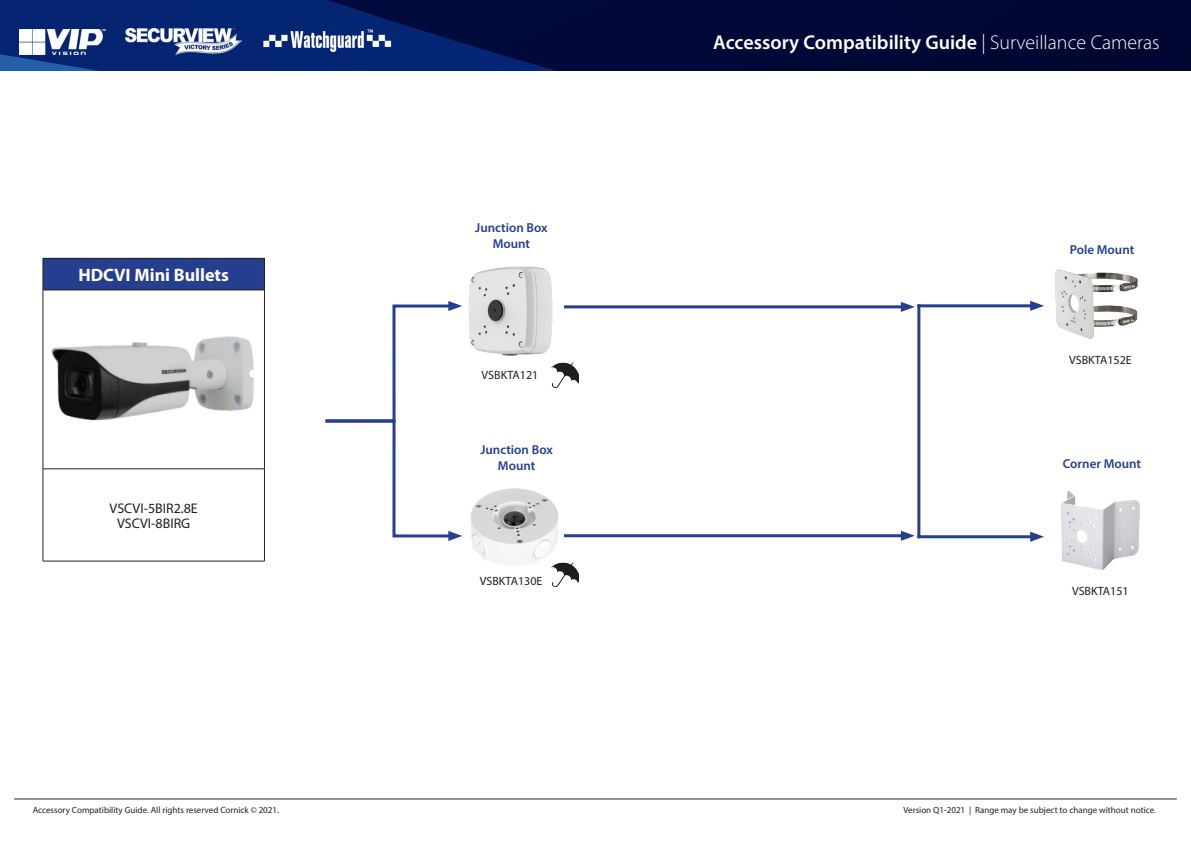
<style>
.page{position:relative;width:1191px;height:842px;background:#fff}
.page>*{position:absolute;margin:0;border:0;box-sizing:border-box;transform-origin:0 0}
.t1{font:600 20px "Myriad Pro";color:#fff}
.t2{font:700 18px "Myriad Pro";color:#fff}
.t3{font:14px/15.2px "Myriad Pro";color:#231f20;text-align:center}
.t4{font:600 13px/15.6px "Myriad Pro";color:#253f8e;text-align:center}
.t5{font:12px "Myriad Pro";color:#231f20}
.t6{font:9px "Myriad Pro";color:#231f20}
.s1{font-weight:300}
</style>
<div class="page">
<hr style="left:14px;top:799px;width:1162px;height:1px;background:#231f20">
<svg style="left:0;top:0;width:1191px;height:71px;background:#011149"></svg>
<img style="left:19px;top:29px;width:87px;height:25px">
<img style="left:126px;top:28px;width:116px;height:26px">
<img style="left:260px;top:28px;width:131px;height:26px">
<div style="left:43px;top:258px;width:221px;height:32px;background:#253f8e"></div>
<hr style="left:43px;top:258px;width:222px;height:1px;background:#231f20">
<hr style="left:43px;top:259px;width:1px;height:31px;background:#231f20">
<hr style="left:264px;top:259px;width:1px;height:31px;background:#231f20">
<hr style="left:43px;top:290px;width:222px;height:1px;background:#231f20">
<hr style="left:43px;top:290px;width:1px;height:179px;background:#231f20">
<hr style="left:264px;top:290px;width:1px;height:179px;background:#231f20">
<hr style="left:43px;top:469px;width:222px;height:1px;background:#231f20">
<hr style="left:43px;top:469px;width:1px;height:92px;background:#231f20">
<hr style="left:264px;top:469px;width:1px;height:92px;background:#231f20">
<hr style="left:43px;top:561px;width:222px;height:1px;background:#231f20">
<img style="left:51px;top:336px;width:203px;height:85px">
<img style="left:1061px;top:490px;width:79px;height:80px">
<img style="left:1054px;top:269px;width:84px;height:70px">
<img style="left:471px;top:488px;width:88px;height:77px">
<img style="left:551px;top:562px;width:27px;height:24px">
<img style="left:551px;top:363px;width:27px;height:24px">
<svg style="left:325px;top:301px;width:137px;height:240px"></svg>
<img style="left:468px;top:266px;width:85px;height:90px">
<hr style="left:917px;top:304px;width:3px;height:234px;background:#253f8e">
<hr style="left:917px;top:304px;width:118px;height:3px;background:#253f8e">
<svg style="left:1030px;top:301px;width:14px;height:10px"></svg>
<hr style="left:917px;top:535px;width:118px;height:3px;background:#253f8e">
<svg style="left:1030px;top:532px;width:14px;height:10px"></svg>
<hr style="left:564px;top:534px;width:342px;height:3px;background:#253f8e">
<svg style="left:901px;top:531px;width:13px;height:10px"></svg>
<hr style="left:564px;top:305px;width:342px;height:3px;background:#253f8e">
<svg style="left:901px;top:302px;width:13px;height:10px"></svg>
<h2 class="t2" style="left:78px;top:263px;width:152px">HDCVI Mini Bullets</h2>
<h3 class="t3" style="left:110px;top:500px;width:90px">VSCVI-5BIR2.8E<br>VSCVI-8BIRG</h3>
<h3 class="t4" style="left:475px;top:219px;width:74px">Junction Box<br>Mount</h3>
<h3 class="t5" style="left:481px;top:368px;width:58px">VSBKTA121</h3>
<h3 class="t4" style="left:480px;top:442px;width:74px">Junction Box<br>Mount</h3>
<h3 class="t5" style="left:480px;top:574px;width:64px">VSBKTA130E</h3>
<h1 class="t1" style="left:713px;top:29px;width:448px">Accessory Compatibility Guide <span class="s1">| Surveillance Cameras</span></h1>
<h3 class="t4" style="left:1069px;top:241px;width:66px">Pole Mount</h3>
<h3 class="t5" style="left:1069px;top:352px;width:64px">VSBKTA152E</h3>
<h3 class="t4" style="left:1062px;top:455px;width:80px">Corner Mount</h3>
<h3 class="t5" style="left:1072px;top:583px;width:58px">VSBKTA151</h3>
<p class="t6" style="left:33px;top:804px;width:248px">Accessory Compatibility Guide. All rights reserved Cornick © 2021.</p>
<p class="t6" style="left:903px;top:804px;width:254px">Version Q1-2021 | Range may be subject to change without notice.</p>
</div>
